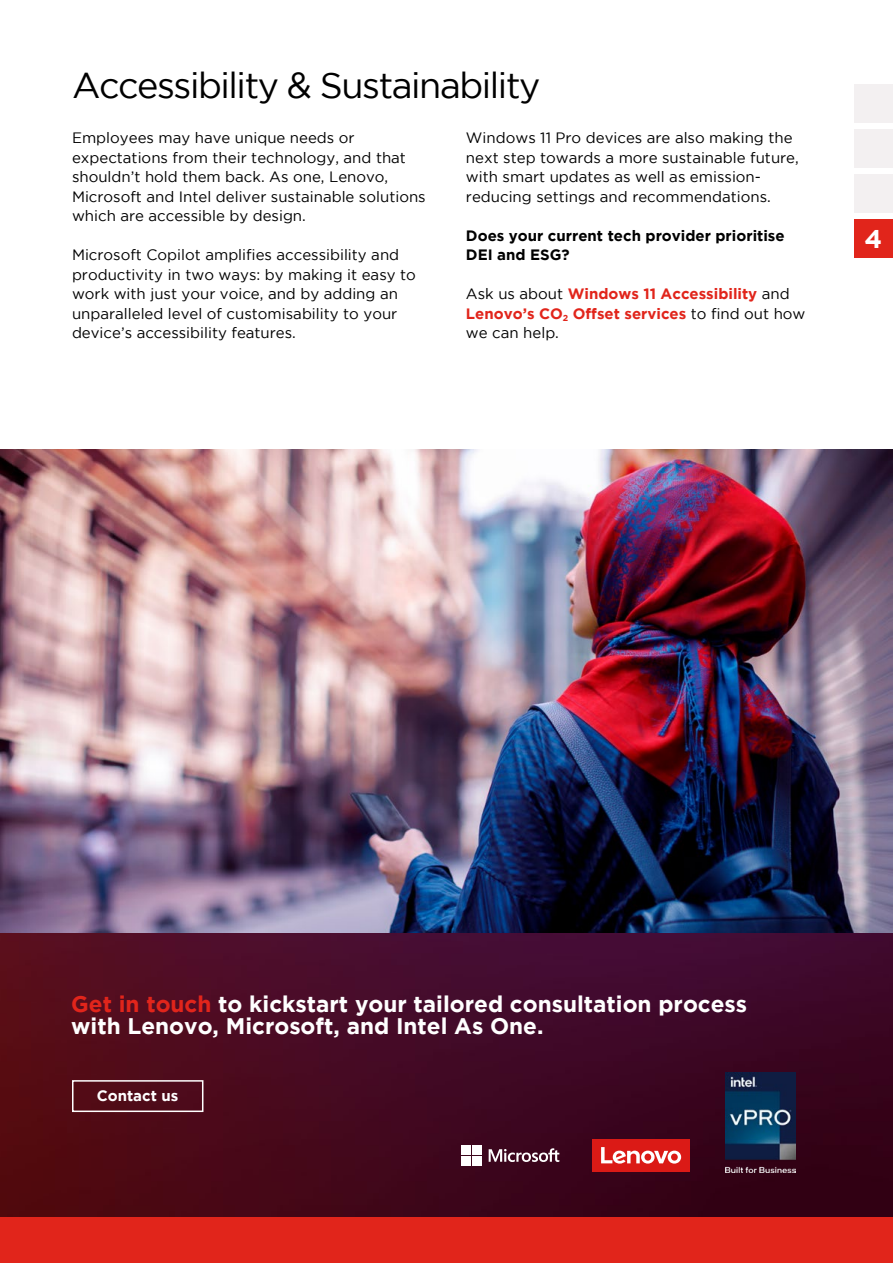
<style>
.page{position:relative;width:893px;height:1263px;background:#fff}
.page>*{position:absolute;margin:0;border:0;box-sizing:border-box;transform-origin:0 0}
.t1{font:36px "Gotham";letter-spacing:-.04em;color:#000}
.t2{font:700 25.65px "Gotham";color:#fff}
.t3{font:700 22.5px/22.5px "Gotham";color:#fff}
.t4{font:15px/19.5px "Gotham";color:#000}
.t5{font:700 15px/19.5px "Gotham";color:#e1251b}
.t6{font:700 15px/19.5px "Gotham";color:#000}
.t7{font:700 15px "Gotham";color:#fff}
.s1{font-weight:400;color:#000}
.s2{color:#e1251b}
</style>
<div class="page">
<img style="left:0;top:449px;width:893px;height:768px">
<div style="left:0;top:1217px;width:893px;height:46px;background:#e1251b"></div>
<div style="left:592px;top:1139px;width:98px;height:33px;background:#db1a16"></div>
<svg style="left:601px;top:1147px;width:80px;height:16px"></svg>
<svg style="left:489px;top:1148px;width:70px;height:14px"></svg>
<div style="left:461px;top:1145px;width:10px;height:10px;background:#fff"></div>
<div style="left:472px;top:1145px;width:10px;height:10px;background:#fff"></div>
<div style="left:461px;top:1156px;width:10px;height:10px;background:#fff"></div>
<div style="left:472px;top:1156px;width:10px;height:10px;background:#fff"></div>
<div style="left:855px;top:84px;width:38px;height:38px;background:#f3f0f1"></div>
<div style="left:855px;top:129px;width:38px;height:38px;background:#f3f0f1"></div>
<div style="left:855px;top:219px;width:38px;height:38px;background:#e1251b"></div>
<div style="left:855px;top:174px;width:38px;height:38px;background:#f3f0f1"></div>
<div style="left:72px;top:1080px;width:131px;height:32px;border:2px solid #fff"></div>
<img style="left:725px;top:1072px;width:70px;height:100px">
<h1 class="t1" style="left:72px;top:66px;width:470px">Accessibility &amp; Sustainability</h1>
<p class="t4" style="left:72px;top:128px;width:355px">Employees may have unique needs or expectations from their technology, and that shouldn’t hold them back. As one, Lenovo, Microsoft and Intel deliver sustainable solutions which are accessible by design.</p>
<p class="t4" style="left:72px;top:245px;width:345px">Microsoft Copilot amplifies accessibility and productivity in two ways: by making it easy to work with just your voice, and by adding an unparalleled level of customisability to your device’s accessibility features.</p>
<p class="t4" style="left:466px;top:128px;width:334px">Windows 11 Pro devices are also making the next step towards a more sustainable future, with smart updates as well as emission&shy;reducing settings and recommendations.</p>
<p class="t6" style="left:466px;top:225px;width:320px">Does your current tech provider prioritise<br>DEI and ESG?</p>
<p class="t5" style="left:466px;top:284px;width:341px"><span class="s1">Ask us about</span> Windows 11 Accessibility <span class="s1">and<br></span>Lenovo’s CO<sub>2</sub> Offset services <span class="s1">to find out how we can help.</span></p>
<h2 class="t2" style="left:864px;top:224px;width:19px">4</h2>
<h3 class="t3" style="left:71px;top:992px;width:677px"><span class="s2">Get in touch</span> to kickstart your tailored consultation process with Lenovo, Microsoft, and Intel As One.</h3>
<p class="t7" style="left:97px;top:1087px;width:83px">Contact us</p>
</div>
